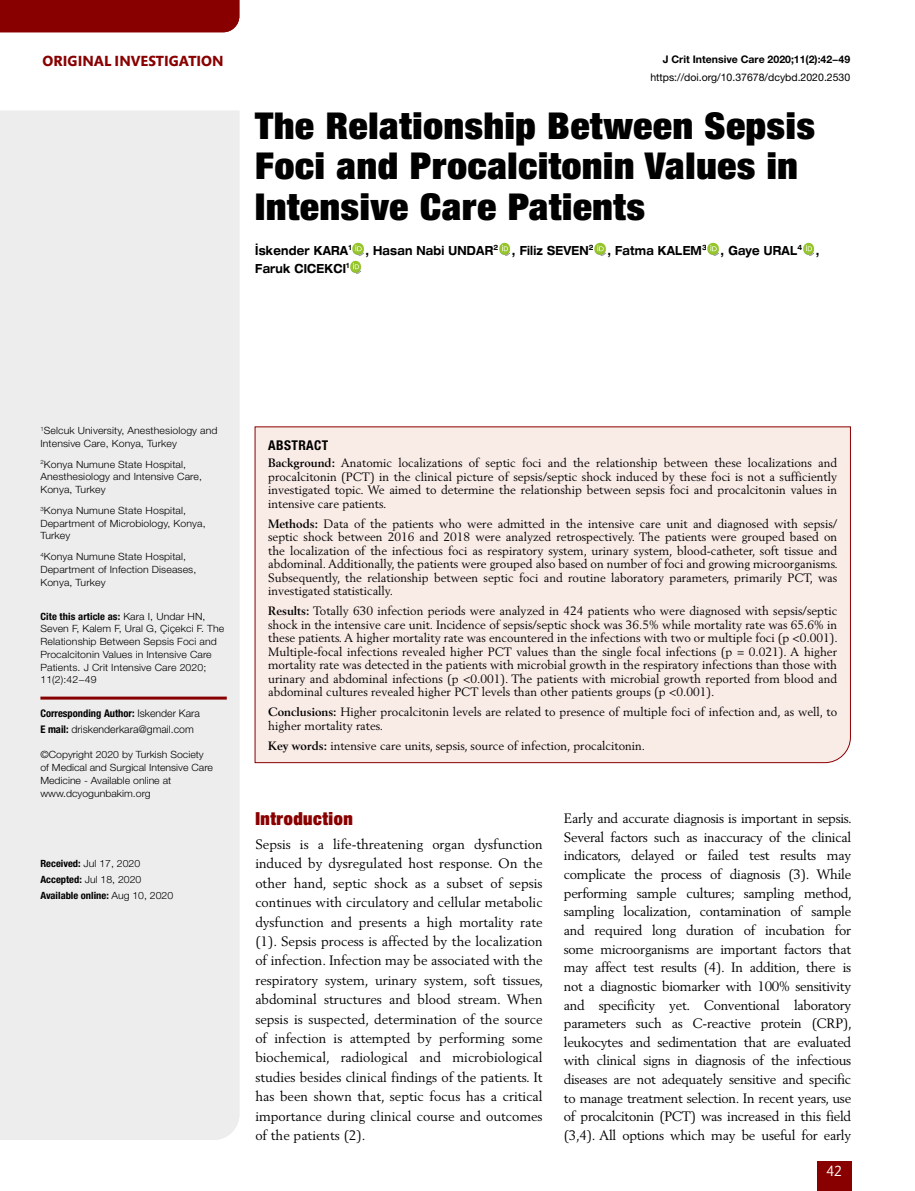
<style>
.page{position:relative;width:915px;height:1191px;background:#fff}
.page>*{position:absolute;margin:0;border:0;box-sizing:border-box;transform-origin:0 0}
.t1{font:900 condensed 37.05px/40.5px "Helvetica Neue LT Pro";letter-spacing:.02em;color:#000;scale:1.05 1}
.t2{font:900 condensed 18px "Helvetica Neue LT Pro";letter-spacing:.03em;color:#890000}
.t3{font:700 15px "Mundo Sans Std";color:#890000}
.t4{font:15px "Mundo Sans Std";color:#fff}
.t5{font:13.5px/18.6px "Berling LT Std";letter-spacing:-.01em;color:#000;text-align:justify}
.t6{font:700 condensed 13.5px "Helvetica Neue LT Pro";letter-spacing:.03em;color:#000}
.t7{font:700 expanded 12.6px/18px "Helvetica Neue LT Pro";letter-spacing:.02em;color:#000;scale:.79 1}
.t8{font:12px/13.5px "Berling LT Std";color:#000;text-align:justify}
.t9{font:300 10.5px/16.2px "Helvetica Neue LT Pro";color:#000}
.t10{font:10.5px "Helvetica Neue LT Pro";color:#000}
.t11{font:700 10.5px "Helvetica Neue LT Pro";color:#000}
.t12{font:300 10.05px/12.8px "Helvetica Neue LT Pro";letter-spacing:.01em;color:#000;scale:1.05 1}
.t13{font:700 condensed 10.05px/16.2px "Helvetica Neue LT Pro";color:#000;scale:1.05 1}
.s1{font-weight:700;font-stretch:condensed}
.s2{font-weight:300;font-stretch:normal}
.s3{font-weight:700}
</style>
<div class="page">
<div style="left:816px;top:1161px;width:34px;height:30px;background:#890000"></div>
<div style="left:0;top:111px;width:239px;height:1029px;background:#ededed"></div>
<img style="left:352px;top:243px;width:12px;height:13px">
<svg style="left:499px;top:243px;width:11px;height:13px"></svg>
<img style="left:594px;top:243px;width:12px;height:13px">
<img style="left:707px;top:243px;width:12px;height:13px">
<svg style="left:803px;top:243px;width:11px;height:13px"></svg>
<img style="left:350px;top:261px;width:11px;height:13px">
<div style="left:254px;top:426px;width:596px;height:337px;background:#f9ebe6"></div>
<hr style="left:40px;top:696px;width:187px;height:3px;background:#890000">
<div style="left:0;top:0;width:239px;height:32px;background:#890000"></div>
<p class="t3" style="left:43px;top:52px;width:182px">ORIGINAL INVESTIGATION</p>
<p class="t11" style="left:662px;top:53px;width:189px">J Crit Intensive Care 2020;11(2):42−49</p>
<p class="t10" style="left:650px;top:71px;width:201px">https://doi.org/10.37678/dcybd.2020.2530</p>
<h1 class="t1" style="left:255px;top:104px;width:534px">The Relationship Between Sepsis<br>Foci and Procalcitonin Values in<br>Intensive Care Patients</h1>
<p class="t7" style="left:255px;top:241px;width:715px">İskender KARA<sup>1</sup> , Hasan Nabi UNDAR<sup>2</sup> , Filiz SEVEN<sup>2</sup> , Fatma KALEM<sup>3</sup> , Gaye URAL<sup>4</sup> ,<br>Faruk CICEKCI<sup>1</sup></p>
<p class="t12" style="left:40px;top:424px;width:170px"><sup>1</sup>Selcuk University, Anesthesiology and<br>Intensive Care, Konya, Turkey</p>
<p class="t12" style="left:40px;top:457px;width:155px"><sup>2</sup>Konya Numune State Hospital,<br>Anesthesiology and Intensive Care,<br>Konya, Turkey</p>
<p class="t12" style="left:40px;top:504px;width:159px"><sup>3</sup>Konya Numune State Hospital,<br>Department of Microbiology, Konya,<br>Turkey</p>
<p class="t12" style="left:40px;top:550px;width:150px"><sup>4</sup>Konya Numune State Hospital,<br>Department of Infection Diseases,<br>Konya, Turkey</p>
<p class="t12" style="left:40px;top:609px;width:177px"><span class="s1">Cite this article as:</span> Kara I, Undar HN, Seven F, Kalem F, Ural G, Çiçekci F. The Relationship Between Sepsis Foci and Procalcitonin Values in Intensive Care Patients. J Crit Intensive Care 2020; 11(2):42−49</p>
<p class="t9" style="left:40px;top:704px;width:161px"><span class="s1">Corresponding Author:</span> Iskender Kara<br><span class="s1">E mail:</span> driskenderkara@gmail.com</p>
<p class="t12" style="left:40px;top:748px;width:166px">©Copyright 2020 by Turkish Society of Medical and Surgical Intensive Care<br>Medicine - Available online at www.dcyogunbakim.org</p>
<p class="t13" style="left:40px;top:855px;width:128px">Received: <span class="s2">Jul 17, 2020<br></span>Accepted: <span class="s2">Jul 18, 2020<br></span>Available online: <span class="s2">Aug 10, 2020</span></p>
<p class="t6" style="left:268px;top:436px;width:62px">ABSTRACT</p>
<p class="t8" style="left:268px;top:456px;width:570px"><span class="s3">Background:</span> Anatomic localizations of septic foci and the relationship between these localizations and procalcitonin (PCT) in the clinical picture of sepsis/septic shock induced by these foci is not a sufficiently investigated topic. We aimed to determine the relationship between sepsis foci and procalcitonin values in intensive care patients.</p>
<p class="t8" style="left:268px;top:516px;width:571px"><span class="s3">Methods:</span> Data of the patients who were admitted in the intensive care unit and diagnosed with sepsis/ septic shock between 2016 and 2018 were analyzed retrospectively. The patients were grouped based on the localization of the infectious foci as respiratory system, urinary system, blood-catheter, soft tissue and abdominal. Additionally, the patients were grouped also based on number of foci and growing microorganisms.<br>Subsequently, the relationship between septic foci and routine laboratory parameters, primarily PCT, was investigated statistically.</p>
<p class="t8" style="left:268px;top:604px;width:571px"><span class="s3">Results:</span> Totally 630 infection periods were analyzed in 424 patients who were diagnosed with sepsis/septic shock in the intensive care unit. Incidence of sepsis/septic shock was 36.5% while mortality rate was 65.6% in these patients. A higher mortality rate was encountered in the infections with two or multiple foci (p &lt;0.001).<br>Multiple-focal infections revealed higher PCT values than the single focal infections (p = 0.021). A higher mortality rate was detected in the patients with microbial growth in the respiratory infections than those with urinary and abdominal infections (p &lt;0.001). The patients with microbial growth reported from blood and abdominal cultures revealed higher PCT levels than other patients groups (p &lt;0.001).</p>
<p class="t8" style="left:268px;top:705px;width:570px"><span class="s3">Conclusions:</span> Higher procalcitonin levels are related to presence of multiple foci of infection and, as well, to higher mortality rates.</p>
<p class="t8" style="left:268px;top:738px;width:378px"><span class="s3">Key words:</span> intensive care units, sepsis, source of infection, procalcitonin.</p>
<h2 class="t2" style="left:255px;top:807px;width:99px">Introduction</h2>
<p class="t5" style="left:255px;top:834px;width:289px;line-height:19.4px">Sepsis is a life-threatening organ dysfunction induced by dysregulated host response. On the other hand, septic shock as a subset of sepsis continues with circulatory and cellular metabolic dysfunction and presents a high mortality rate (1). Sepsis process is affected by the localization of infection. Infection may be associated with the respiratory system, urinary system, soft tissues, abdominal structures and blood stream. When sepsis is suspected, determination of the source of infection is attempted by performing some biochemical, radiological and microbiological studies besides clinical findings of the patients. It has been shown that, septic focus has a critical importance during clinical course and outcomes of the patients (2).</p>
<p class="t5" style="left:563px;top:809px;width:289px">Early and accurate diagnosis is important in sepsis.<br>Several factors such as inaccuracy of the clinical indicators, delayed or failed test results may complicate the process of diagnosis (3). While performing sample cultures; sampling method, sampling localization, contamination of sample and required long duration of incubation for some microorganisms are important factors that may affect test results (4). In addition, there is not a diagnostic biomarker with 100% sensitivity and specificity yet. Conventional laboratory parameters such as C-reactive protein (CRP), leukocytes and sedimentation that are evaluated with clinical signs in diagnosis of the infectious diseases are not adequately sensitive and specific to manage treatment selection. In recent years, use of procalcitonin (PCT) was increased in this field (3,4). All options which may be useful for early</p>
<p class="t4" style="left:826px;top:1162px;width:17px">42</p>
</div>
